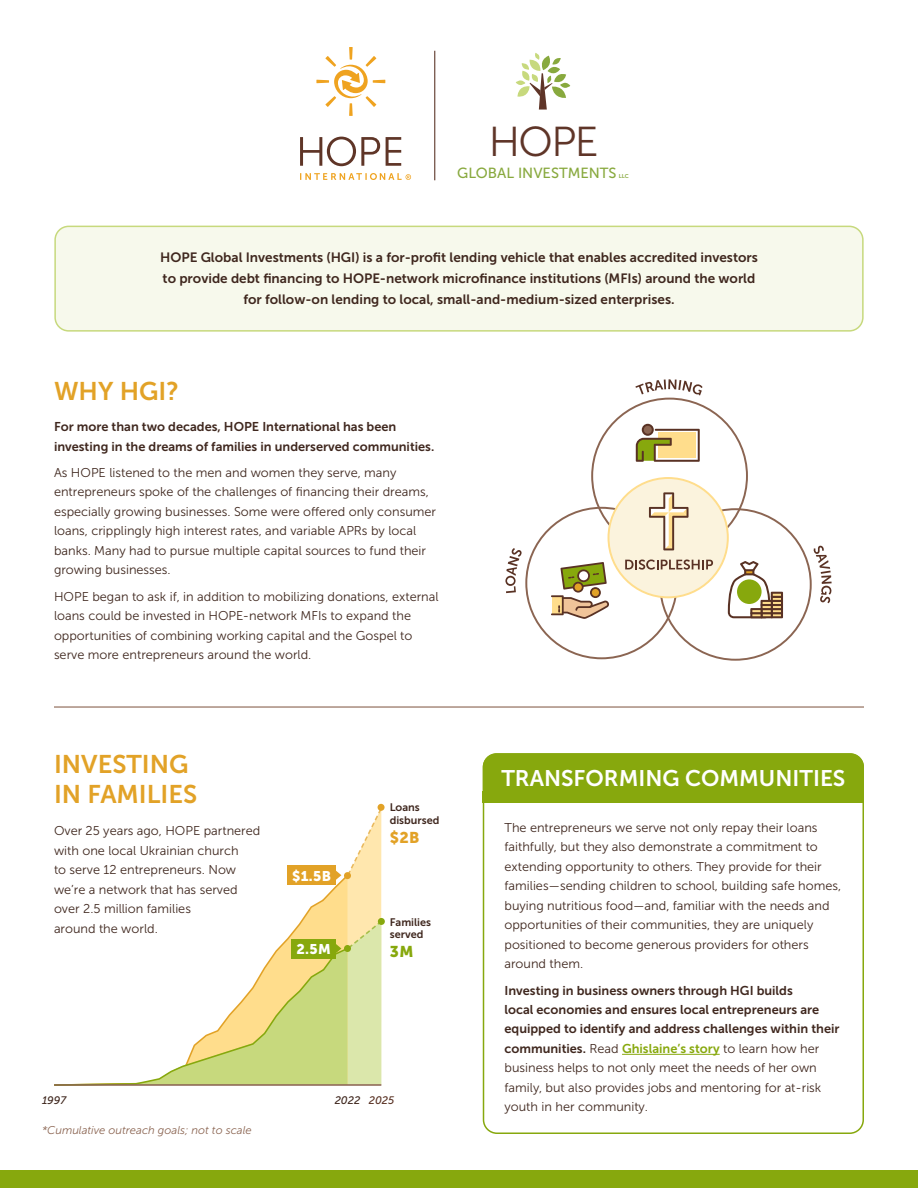
<style>
.page{position:relative;width:918px;height:1188px;background:#fff}
.page>*{position:absolute;margin:0;border:0;box-sizing:border-box;transform-origin:0 0}
.t1{font:41.7px "Museo Sans 300";color:#5f3528}
.t2{font:25.5px/30px "Museo Sans 700";color:#e2a227}
.t3{font:22.5px "Museo Sans 700";color:#fff}
.t4{font:15.6px "Museo Sans 900";color:#e2a227}
.t5{font:15.6px "Museo Sans 900";color:#87a80d}
.t6{font:14.7px "Museo Sans 500";color:#88a93e}
.t7{font:14.1px "Museo Sans 900";color:#fff}
.t8{font:13.5px/21px "Museo Sans 700";color:#3f271e;text-align:center}
.t9{font:12.75px/19.5px "Museo Sans 300";color:#3f271e}
.t10{font:12.75px/19.5px "Museo Sans 700";color:#3f271e}
.t11{font:italic 11.25px "Museo Sans 300";color:#8b6552}
.t12{font:10.95px/12.5px "Museo Sans 700";color:#3f271e}
.t13{font:italic 10.95px "Museo Sans 500";color:#3f271e}
.t14{font:5.55px "Museo Sans 700";color:#88a93e}
.s1{color:#593224}
.s2{font-family:"Museo Sans 700"}
.s3{font-family:"Museo Sans 700";color:#87a80d}
</style>
<div class="page">
<hr style="left:622px;top:1054px;width:98px;height:1px;background:#87a80d">
<div style="left:483px;top:753px;width:381px;height:381px;border:2px solid #87a80d;border-radius:14px"></div>
<div style="left:55px;top:226px;width:808px;height:105px;background:#f7f9ec;border-radius:14px"></div>
<div style="left:54px;top:226px;width:810px;height:106px;border:2px solid #c7d97d;border-radius:14px"></div>
<svg style="left:505px;top:379px;width:327px;height:282px"></svg>
<hr style="left:54px;top:706px;width:810px;height:2px;background:#8b6552">
<svg style="left:74px;top:807px;width:310px;height:279px"></svg>
<div style="left:378px;top:804px;width:7px;height:7px;background:#e2a227;border-radius:50%"></div>
<hr style="left:54px;top:1084px;width:327px;height:2px;background:#8b6552">
<div style="left:344px;top:872px;width:7px;height:7px;background:#e2a227;border-radius:50%"></div>
<div style="left:483px;top:753px;width:381px;height:50px;background:#87a80d;border-radius:14px"></div>
<div style="left:483px;top:791px;width:381px;height:12px;background:#87a80d"></div>
<svg style="left:516px;top:53px;width:54px;height:57px"></svg>
<hr style="left:434px;top:51px;width:1px;height:129px;background:#593224">
<svg style="left:300px;top:137px;width:80px;height:29px"></svg>
<svg style="left:386px;top:137px;width:15px;height:29px"></svg>
<svg style="left:316px;top:47px;width:69px;height:69px"></svg>
<svg style="left:300px;top:173px;width:111px;height:7px"></svg>
<div style="left:0;top:1170px;width:918px;height:18px;background:#87a80d"></div>
<div style="left:344px;top:945px;width:7px;height:7px;background:#87a80d;border-radius:50%"></div>
<div style="left:378px;top:918px;width:7px;height:7px;background:#87a80d;border-radius:50%"></div>
<h1 class="t1" style="left:489px;top:119px;width:111px">HOPE</h1>
<p class="t6" style="left:457px;top:165px;width:161px">GLOBAL INVESTMENTS</p>
<p class="t14" style="left:619px;top:173px;width:11px">LLC</p>
<p class="t8" style="left:160px;top:247px;width:599px">HOPE Global Investments (HGI) is a for-profit lending vehicle that enables accredited investors to provide debt financing to HOPE-network microfinance institutions (MFIs) around the world for follow-on lending to local, small-and-medium-sized enterprises.</p>
<h2 class="t2" style="left:54px;top:376px;width:126px">WHY HGI?</h2>
<p class="t10" style="left:54px;top:417px;width:382px">For more than two decades, HOPE International has been investing in the dreams of families in underserved communities.</p>
<p class="t9" style="left:54px;top:463px;width:384px">As HOPE listened to the men and women they serve, many entrepreneurs spoke of the challenges of financing their dreams, especially growing businesses. Some were offered only consumer loans, cripplingly high interest rates, and variable APRs by local banks. Many had to pursue multiple capital sources to fund their growing businesses.</p>
<p class="t9" style="left:54px;top:587px;width:386px">HOPE began to ask if, in addition to mobilizing donations, external loans could be invested in HOPE-network MFIs to expand the opportunities of combining working capital and the Gospel to serve more entrepreneurs around the world.</p>
<h2 class="t2" style="left:54px;top:750px;width:145px">INVESTING<br>IN FAMILIES</h2>
<p class="t9" style="left:54px;top:821px;width:208px">Over 25 years ago, HOPE partnered with one local Ukrainian church<br>to serve 12 entrepreneurs. Now we’re a network that has served over 2.5 million families<br>around the world.</p>
<p class="t7" style="left:292px;top:868px;width:40px">$1.5B</p>
<p class="t7" style="left:297px;top:941px;width:36px">2.5M</p>
<p class="t12" style="left:390px;top:801px;width:51px">Loans disbursed</p>
<p class="t4" style="left:390px;top:828px;width:31px">$2B</p>
<p class="t12" style="left:390px;top:916px;width:43px">Families served</p>
<p class="t5" style="left:390px;top:942px;width:25px">3M</p>
<p class="t13" style="left:42px;top:1094px;width:26px">1997</p>
<p class="t13" style="left:335px;top:1094px;width:61px">2022 <span class="s1">2025</span></p>
<p class="t11" style="left:42px;top:1124px;width:211px">*Cumulative outreach goals; not to scale</p>
<h3 class="t3" style="left:501px;top:766px;width:346px">TRANSFORMING COMMUNITIES</h3>
<p class="t9" style="left:505px;top:818px;width:338px">The entrepreneurs we serve not only repay their loans faithfully, but they also demonstrate a commitment to extending opportunity to others. They provide for their families—sending children to school, building safe homes, buying nutritious food—and, familiar with the needs and opportunities of their communities, they are uniquely positioned to become generous providers for others around them.</p>
<p class="t10" style="left:505px;top:980px;width:337px">Investing in business owners through HGI builds<br>local economies and ensures local entrepreneurs are equipped to identify and address challenges within their</p>
<p class="t9" style="left:505px;top:1039px;width:318px"><span class="s2">communities.</span> Read <span class="s3">Ghislaine’s story</span> to learn how her business helps to not only meet the needs of her own family, but also provides jobs and mentoring for at-risk youth in her community.</p>
</div>
